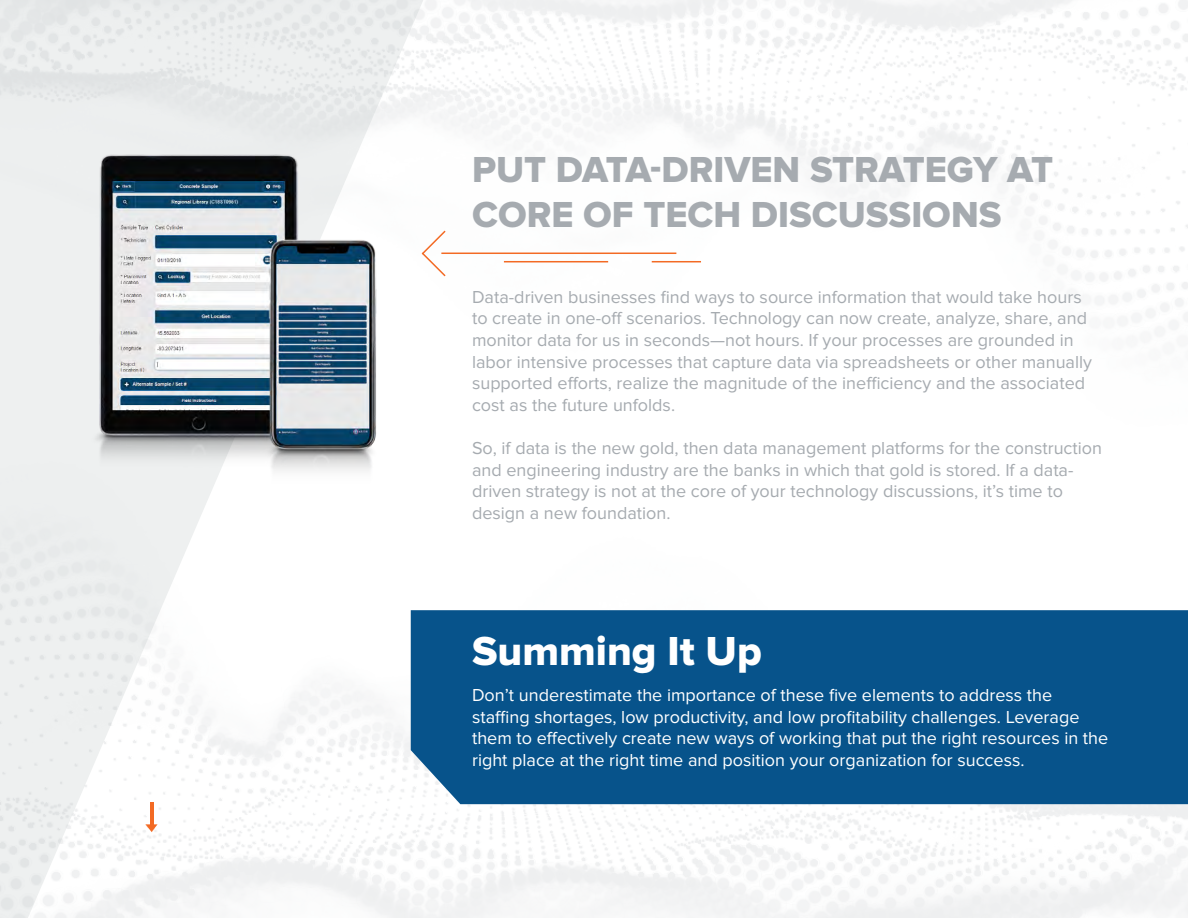
<style>
.page{position:relative;width:1188px;height:918px;background:#fff}
.page>*{position:absolute;margin:0;border:0;box-sizing:border-box;transform-origin:0 0}
.t1{font:42px "Proxima Nova Extrabld";color:#fff}
.t2{font:37.5px/45px "Proxima Nova Extrabld";color:#a6abb0}
.t3{font:18px/21.6px "Proxima Nova";color:#a6abb0}
.t4{font:18px/21.6px "Proxima Nova";color:#fff}
</style>
<div class="page">
<img style="left:0;top:448px;width:1188px;height:470px">
<div style="left:411px;top:610px;width:777px;height:194px;background:#07538b"></div>
<hr style="left:441px;top:253px;width:235px;height:1px;background:#f36a24">
<hr style="left:504px;top:261px;width:104px;height:1px;background:#f36a24">
<hr style="left:652px;top:261px;width:49px;height:1px;background:#f36a24">
<svg style="left:421px;top:230px;width:26px;height:47px"></svg>
<hr style="left:150px;top:803px;width:3px;height:24px;background:#f36a24">
<svg style="left:146px;top:824px;width:12px;height:8px"></svg>
<img style="left:91px;top:153px;width:294px;height:338px">
<p class="t2" style="left:472px;top:148px;width:583px">PUT DATA-DRIVEN STRATEGY AT<br>CORE OF TECH DISCUSSIONS</p>
<p class="t3" style="left:472px;top:286px;width:621px">Data-driven businesses find ways to source information that would take hours to create in one-off scenarios. Technology can now create, analyze, share, and monitor data for us in seconds—not hours. If your processes are grounded in labor intensive processes that capture data via spreadsheets or other manually supported efforts, realize the magnitude of the inefficiency and the associated cost as the future unfolds.</p>
<p class="t3" style="left:472px;top:437px;width:632px">So, if data is the new gold, then data management platforms for the construction and engineering industry are the banks in which that gold is stored. If a data&shy;driven strategy is not at the core of your technology discussions, it’s time to design a new foundation.</p>
<p class="t1" style="left:472px;top:627px;width:291px">Summing It Up</p>
<p class="t4" style="left:472px;top:685px;width:638px">Don’t underestimate the importance of these five elements to address the staffing shortages, low productivity, and low profitability challenges. Leverage them to effectively create new ways of working that put the right resources in the right place at the right time and position your organization for success.</p>
</div>
